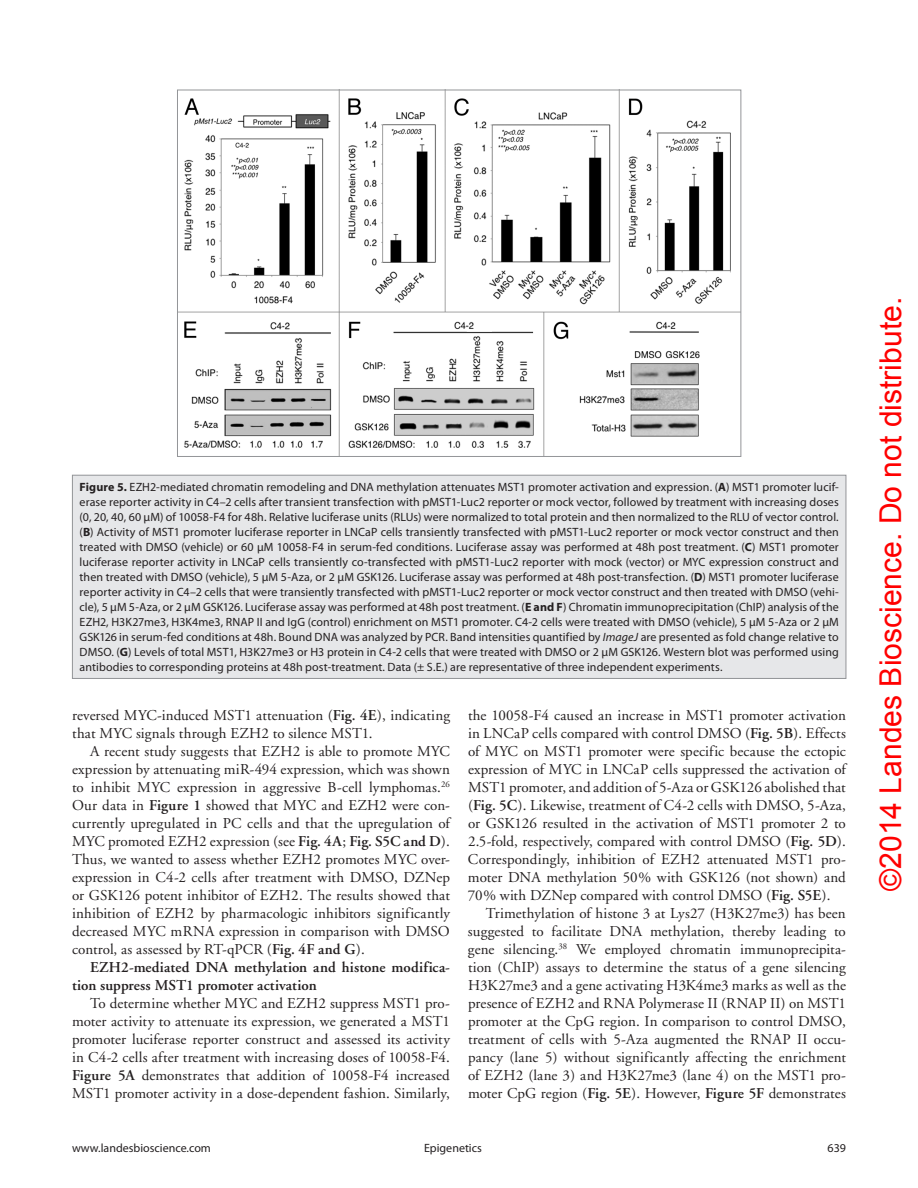
<style>
.page{position:relative;width:918px;height:1188px;background:#fff}
.page>*{position:absolute;margin:0;border:0;box-sizing:border-box;transform-origin:0 0}
.t1{font:30.15px "Arial";color:#f00}
.t2{font:15px/18px "Adobe Garamond";letter-spacing:.005em;color:#231f20;text-align:justify}
.t3{font:600 15px/18px "Adobe Garamond";letter-spacing:.005em;color:#231f20}
.t4{font:12px/15px "Myriad Pro";letter-spacing:.005em;color:#231f20;text-align:justify}
.s1{font-weight:700}
.s2{font-style:italic}
.s3{font-weight:600}
</style>
<div class="page">
<img style="left:179px;top:92px;width:560px;height:363px">
<div style="left:72px;top:475px;width:774px;height:203px;background:#e6e7e9"></div>
<div style="left:72px;top:475px;width:774px;height:204px;border:1px solid #939598"></div>
<p class="t4" style="left:80px;top:480px;width:761px"><span class="s1">Figure 5.</span> EZH2-mediated chromatin remodeling and DNA methylation attenuates MST1 promoter activation and expression. (<span class="s1">A</span>) MST1 promoter lucif&shy;erase reporter activity in C4–2 cells after transient transfection with pMST1-Luc2 reporter or mock vector, followed by treatment with increasing doses (0, 20, 40, 60 µM) of 10058-F4 for 48h. Relative luciferase units (RLUs) were normalized to total protein and then normalized to the RLU of vector control. (<span class="s1">B</span>) Activity of MST1 promoter luciferase reporter in LNCaP cells transiently transfected with pMST1-Luc2 reporter or mock vector construct and then treated with DMSO (vehicle) or 60 µM 10058-F4 in serum-fed conditions. Luciferase assay was performed at 48h post treatment. (<span class="s1">C</span>) MST1 promoter luciferase reporter activity in LNCaP cells transiently co-transfected with pMST1-Luc2 reporter with mock (vector) or MYC expression construct and then treated with DMSO (vehicle), 5 µM 5-Aza, or 2 µM GSK126. Luciferase assay was performed at 48h post-transfection. (<span class="s1">D</span>) MST1 promoter luciferase reporter activity in C4–2 cells that were transiently transfected with pMST1-Luc2 reporter or mock vector construct and then treated with DMSO (vehi&shy;cle), 5 µM 5-Aza, or 2 µM GSK126. Luciferase assay was performed at 48h post treatment. (<span class="s1">E and F</span>) Chromatin immunoprecipitation (ChIP) analysis of the EZH2, H3K27me3, H3K4me3, RNAP II and IgG (control) enrichment on MST1 promoter. C4-2 cells were treated with DMSO (vehicle), 5 µM 5-Aza or 2 µM GSK126 in serum-fed conditions at 48h. Bound DNA was analyzed by PCR. Band intensities quantified by <span class="s2">ImageJ</span> are presented as fold change relative to DMSO. (<span class="s1">G</span>) Levels of total MST1, H3K27me3 or H3 protein in C4-2 cells that were treated with DMSO or 2 µM GSK126. Western blot was performed using antibodies to corresponding proteins at 48h post-treatment. Data (± S.E.) are representative of three independent experiments.</p>
<p class="t2" style="left:72px;top:707px;width:379px">reversed MYC-induced MST1 attenuation (<span class="s3">Fig. 4E</span>), indicating that MYC signals through EZH2 to silence MST1.</p>
<p class="t2" style="left:72px;top:743px;width:379px;text-indent:18px">A recent study suggests that EZH2 is able to promote MYC expression by attenuating miR-494 expression, which was shown to inhibit MYC expression in aggressive B-cell lymphomas.<sup>26<br></sup>Our data in <span class="s3">Figure 1</span> showed that MYC and EZH2 were con&shy;currently upregulated in PC cells and that the upregulation of MYC promoted EZH2 expression (see <span class="s3">Fig. 4A</span>; <span class="s3">Fig. S5C and D</span>).<br>Thus, we wanted to assess whether EZH2 promotes MYC over&shy;expression in C4-2 cells after treatment with DMSO, DZNep or GSK126 potent inhibitor of EZH2. The results showed that inhibition of EZH2 by pharmacologic inhibitors significantly decreased MYC mRNA expression in comparison with DMSO control, as assessed by RT-qPCR (<span class="s3">Fig. 4F and G</span>).</p>
<p class="t3" style="left:72px;top:959px;width:379px;text-indent:18px">EZH2-mediated DNA methylation and histone modifica&shy;tion suppress MST1 promoter activation</p>
<p class="t2" style="left:72px;top:995px;width:379px;text-indent:18px">To determine whether MYC and EZH2 suppress MST1 pro&shy;moter activity to attenuate its expression, we generated a MST1 promoter luciferase reporter construct and assessed its activity in C4-2 cells after treatment with increasing doses of 10058-F4.<br><span class="s3">Figure 5A</span> demonstrates that addition of 10058-F4 increased MST1 promoter activity in a dose-dependent fashion. Similarly,</p>
<p class="t2" style="left:468px;top:707px;width:379px">the 10058-F4 caused an increase in MST1 promoter activation in LNCaP cells compared with control DMSO (<span class="s3">Fig. 5B</span>). Effects of MYC on MST1 promoter were specific because the ectopic expression of MYC in LNCaP cells suppressed the activation of MST1 promoter, and addition of 5-Aza or GSK126 abolished that (<span class="s3">Fig. 5C</span>). Likewise, treatment of C4-2 cells with DMSO, 5-Aza, or GSK126 resulted in the activation of MST1 promoter 2 to 2.5-fold, respectively, compared with control DMSO (<span class="s3">Fig. 5D</span>).<br>Correspondingly, inhibition of EZH2 attenuated MST1 pro&shy;moter DNA methylation 50% with GSK126 (not shown) and 70% with DZNep compared with control DMSO (<span class="s3">Fig. S5E</span>).</p>
<p class="t2" style="left:468px;top:905px;width:380px;text-indent:18px">Trimethylation of histone 3 at Lys27 (H3K27me3) has been suggested to facilitate DNA methylation, thereby leading to gene silencing.<sup>38</sup> We employed chromatin immunoprecipita&shy;tion (ChIP) assays to determine the status of a gene silencing H3K27me3 and a gene activating H3K4me3 marks as well as the presence of EZH2 and RNA Polymerase II (RNAP II) on MST1 promoter at the CpG region. In comparison to control DMSO, treatment of cells with 5-Aza augmented the RNAP II occu&shy;pancy (lane 5) without significantly affecting the enrichment of EZH2 (lane 3) and H3K27me3 (lane 4) on the MST1 pro&shy;moter CpG region (<span class="s3">Fig. 5E</span>). However, <span class="s3">Figure 5F</span> demonstrates</p>
<p class="t4" style="left:72px;top:1140px;width:140px">www.landesbioscience.com</p>
<p class="t4" style="left:424px;top:1140px;width:59px">Epigenetics</p>
<p class="t4" style="left:828px;top:1140px;width:20px">639</p>
<h1 class="t1" style="left:871px;top:891px;width:595px;rotate:-90deg">©2014 Landes Bioscience. Do not distribute.</h1>
</div>
